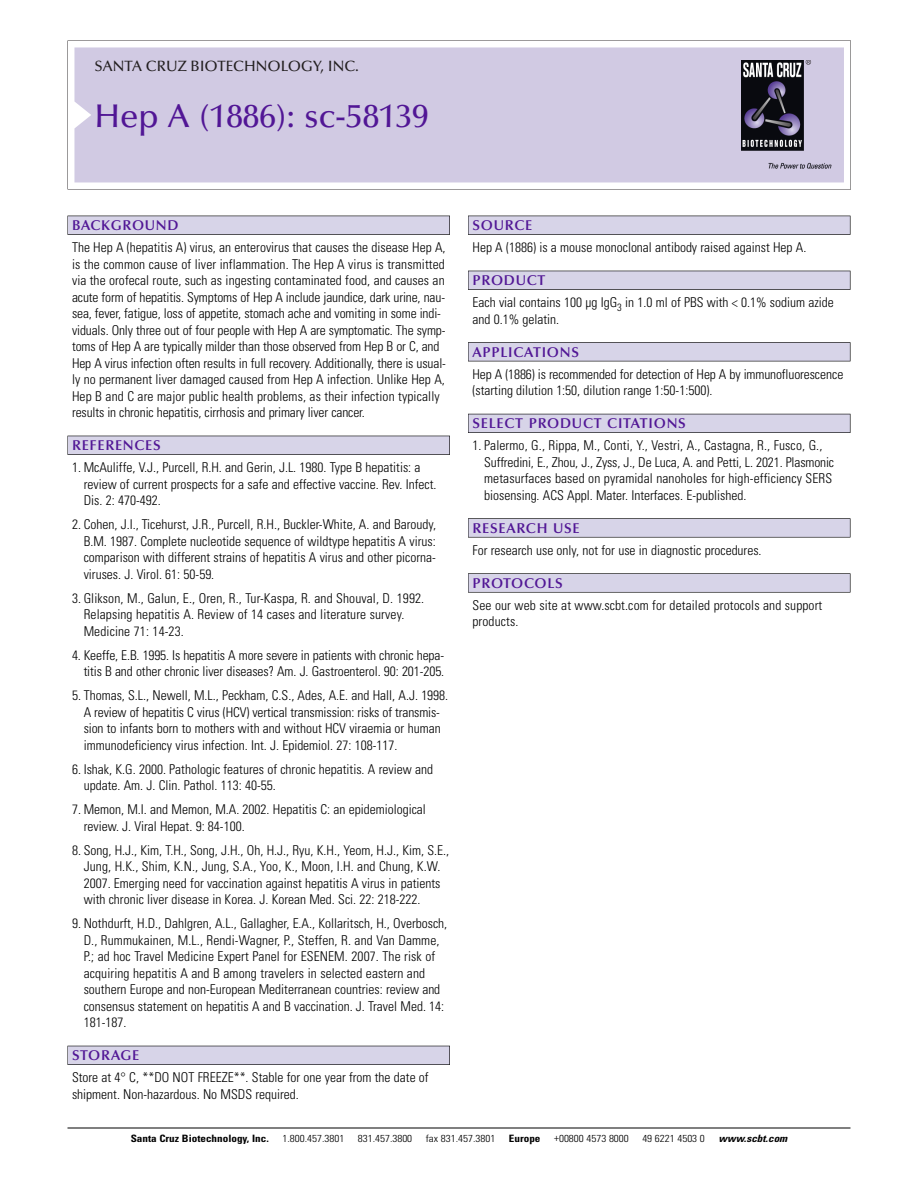
<style>
.page{position:relative;width:918px;height:1188px;background:#fff}
.page>*{position:absolute;margin:0;border:0;box-sizing:border-box;transform-origin:0 0}
.t1{font:500 33px "Optima";color:#511695}
.t2{font:500 15px "Optima";color:#231f20}
.t3{font:600 14.25px "Optima";letter-spacing:.05em;color:#511695}
.t4{font:300 condensed 13.5px/16.5px "Univers";color:#000}
.t5{font:300 condensed 10.2px "Univers";color:#000;scale:1.1 1}
.t6{font:700 condensed 10.2px "Univers";color:#000;scale:1.1 1}
.t7{font:italic 700 condensed 10.2px "Univers";color:#000;scale:1.1 1}
</style>
<div class="page">
<svg style="left:68px;top:40px;width:783px;height:149px"></svg>
<div style="left:74px;top:47px;width:770px;height:135px;background:#d1cae3"></div>
<img style="left:741px;top:60px;width:90px;height:108px">
<div style="left:68px;top:216px;width:382px;height:19px;background:#535256"></div>
<div style="left:68px;top:216px;width:381px;height:18px;background:#d7d4e8"></div>
<div style="left:68px;top:436px;width:382px;height:19px;background:#525156"></div>
<div style="left:68px;top:436px;width:381px;height:18px;background:#d7d4e8"></div>
<div style="left:68px;top:1046px;width:382px;height:19px;background:#515057"></div>
<div style="left:68px;top:1046px;width:381px;height:18px;background:#d7d4e8"></div>
<div style="left:468px;top:216px;width:382px;height:19px;background:#535256"></div>
<div style="left:468px;top:216px;width:382px;height:18px;background:#d7d4e8"></div>
<div style="left:468px;top:271px;width:382px;height:19px;background:#525156"></div>
<div style="left:468px;top:271px;width:382px;height:18px;background:#d7d4e8"></div>
<div style="left:468px;top:342px;width:382px;height:19px;background:#545357"></div>
<div style="left:468px;top:343px;width:382px;height:18px;background:#d7d4e8"></div>
<div style="left:468px;top:414px;width:382px;height:19px;background:#535259"></div>
<div style="left:468px;top:414px;width:382px;height:18px;background:#d7d4e8"></div>
<svg style="left:468px;top:518px;width:382px;height:20px"></svg>
<div style="left:468px;top:519px;width:382px;height:18px;background:#d7d4e8"></div>
<div style="left:468px;top:573px;width:382px;height:20px;background:#676767"></div>
<div style="left:468px;top:574px;width:382px;height:18px;background:#d7d4e8"></div>
<hr style="left:68px;top:1128px;width:782px;height:1px;background:#000">
<p class="t2" style="left:94px;top:60px;width:266px">SANTA CRUZ BIOTECHNOLOGY, INC.</p>
<p class="t1" style="left:94px;top:102px;width:336px">Hep A (1886): sc-58139</p>
<p class="t3" style="left:72px;top:219px;width:108px">BACKGROUND</p>
<p class="t4" style="left:72px;top:240px;width:376px">The Hep A (hepatitis A) virus, an enterovirus that causes the disease Hep A, is the common cause of liver inflammation. The Hep A virus is transmitted via the orofecal route, such as ingesting contaminated food, and causes an acute form of hepatitis. Symptoms of Hep A include jaundice, dark urine, nau&shy;sea, fever, fatigue, loss of appetite, stomach ache and vomiting in some indi&shy;viduals. Only three out of four people with Hep A are symptomatic. The symp&shy;toms of Hep A are typically milder than those observed from Hep B or C, and Hep A virus infection often results in full recovery. Additionally, there is usual&shy;ly no permanent liver damaged caused from Hep A infection. Unlike Hep A, Hep B and C are major public health problems, as their infection typically results in chronic hepatitis, cirrhosis and primary liver cancer.</p>
<p class="t3" style="left:72px;top:439px;width:90px">REFERENCES</p>
<p class="t4" style="left:84px;top:460px;width:354px;text-indent:-12px">1. McAuliffe, V.J., Purcell, R.H. and Gerin, J.L. 1980. Type B hepatitis: a review of current prospects for a safe and effective vaccine. Rev. Infect.<br>Dis. 2: 470-492.</p>
<p class="t4" style="left:84px;top:517px;width:354px;text-align:justify;text-indent:-12px">2. Cohen, J.I., Ticehurst, J.R., Purcell, R.H., Buckler-White, A. and Baroudy, B.M. 1987. Complete nucleotide sequence of wildtype hepatitis A virus: comparison with different strains of hepatitis A virus and other picorna&shy;viruses. J. Virol. 61: 50-59.</p>
<p class="t4" style="left:84px;top:591px;width:342px;text-indent:-12px">3. Glikson, M., Galun, E., Oren, R., Tur-Kaspa, R. and Shouval, D. 1992.<br>Relapsing hepatitis A. Review of 14 cases and literature survey.<br>Medicine 71: 14-23.</p>
<p class="t4" style="left:72px;top:648px;width:374px;text-align:right">4. Keeffe, E.B. 1995. Is hepatitis A more severe in patients with chronic hepa&shy;titis B and other chronic liver diseases? Am. J. Gastroenterol. 90: 201-205.</p>
<p class="t4" style="left:84px;top:688px;width:366px;text-indent:-12px">5. Thomas, S.L., Newell, M.L., Peckham, C.S., Ades, A.E. and Hall, A.J. 1998.<br>A review of hepatitis C virus (HCV) vertical transmission: risks of transmis&shy;sion to infants born to mothers with and without HCV viraemia or human immunodeficiency virus infection. Int. J. Epidemiol. 27: 108-117.</p>
<p class="t4" style="left:84px;top:762px;width:351px;text-indent:-12px">6. Ishak, K.G. 2000. Pathologic features of chronic hepatitis. A review and update. Am. J. Clin. Pathol. 113: 40-55.</p>
<p class="t4" style="left:84px;top:802px;width:344px;text-indent:-12px">7. Memon, M.I. and Memon, M.A. 2002. Hepatitis C: an epidemiological review. J. Viral Hepat. 9: 84-100.</p>
<p class="t4" style="left:84px;top:843px;width:367px;text-indent:-12px">8. Song, H.J., Kim, T.H., Song, J.H., Oh, H.J., Ryu, K.H., Yeom, H.J., Kim, S.E., Jung, H.K., Shim, K.N., Jung, S.A., Yoo, K., Moon, I.H. and Chung, K.W.<br>2007. Emerging need for vaccination against hepatitis A virus in patients with chronic liver disease in Korea. J. Korean Med. Sci. 22: 218-222.</p>
<p class="t4" style="left:84px;top:916px;width:365px;text-indent:-12px">9. Nothdurft, H.D., Dahlgren, A.L., Gallagher, E.A., Kollaritsch, H., Overbosch, D., Rummukainen, M.L., Rendi-Wagner, P., Steffen, R. and Van Damme, P.; ad hoc Travel Medicine Expert Panel for ESENEM. 2007. The risk of acquiring hepatitis A and B among travelers in selected eastern and southern Europe and non-European Mediterranean countries: review and consensus statement on hepatitis A and B vaccination. J. Travel Med. 14:<br>181-187.</p>
<p class="t3" style="left:72px;top:1049px;width:69px">STORAGE</p>
<p class="t4" style="left:72px;top:1071px;width:358px">Store at 4° C, **DO NOT FREEZE**. Stable for one year from the date of shipment. Non-hazardous. No MSDS required.</p>
<p class="t3" style="left:473px;top:219px;width:61px">SOURCE</p>
<p class="t4" style="left:473px;top:240px;width:335px">Hep A (1886) is a mouse monoclonal antibody raised against Hep A.</p>
<p class="t3" style="left:473px;top:274px;width:74px">PRODUCT</p>
<p class="t4" style="left:473px;top:295px;width:363px">Each vial contains 100 µg IgG<sub>3</sub> in 1.0 ml of PBS with &lt; 0.1% sodium azide and 0.1% gelatin.</p>
<p class="t3" style="left:473px;top:346px;width:108px">APPLICATIONS</p>
<p class="t4" style="left:473px;top:367px;width:372px">Hep A (1886) is recommended for detection of Hep A by immunofluorescence (starting dilution 1:50, dilution range 1:50-1:500).</p>
<p class="t3" style="left:473px;top:417px;width:215px">SELECT PRODUCT CITATIONS</p>
<p class="t4" style="left:484px;top:439px;width:352px;text-indent:-12px">1. Palermo, G., Rippa, M., Conti, Y., Vestri, A., Castagna, R., Fusco, G., Suffredini, E., Zhou, J., Zyss, J., De Luca, A. and Petti, L. 2021. Plasmonic metasurfaces based on pyramidal nanoholes for high-efficiency SERS biosensing. ACS Appl. Mater. Interfaces. E-published.</p>
<p class="t3" style="left:473px;top:522px;width:109px">RESEARCH USE</p>
<p class="t4" style="left:473px;top:543px;width:291px">For research use only, not for use in diagnostic procedures.</p>
<p class="t3" style="left:473px;top:577px;width:92px">PROTOCOLS</p>
<p class="t4" style="left:473px;top:598px;width:351px">See our web site at www.scbt.com for detailed protocols and support products.</p>
<p class="t6" style="left:131px;top:1135px;width:127px">Santa Cruz Biotechnology, Inc.</p>
<p class="t5" style="left:282px;top:1135px;width:58px">1.800.457.3801</p>
<p class="t5" style="left:358px;top:1135px;width:51px">831.457.3800</p>
<p class="t5" style="left:426px;top:1135px;width:65px">fax 831.457.3801</p>
<p class="t6" style="left:509px;top:1135px;width:30px">Europe</p>
<p class="t5" style="left:554px;top:1135px;width:69px">+00800 4573 8000</p>
<p class="t5" style="left:642px;top:1135px;width:58px">49 6221 4503 0</p>
<p class="t7" style="left:719px;top:1135px;width:66px">www.scbt.com</p>
</div>
